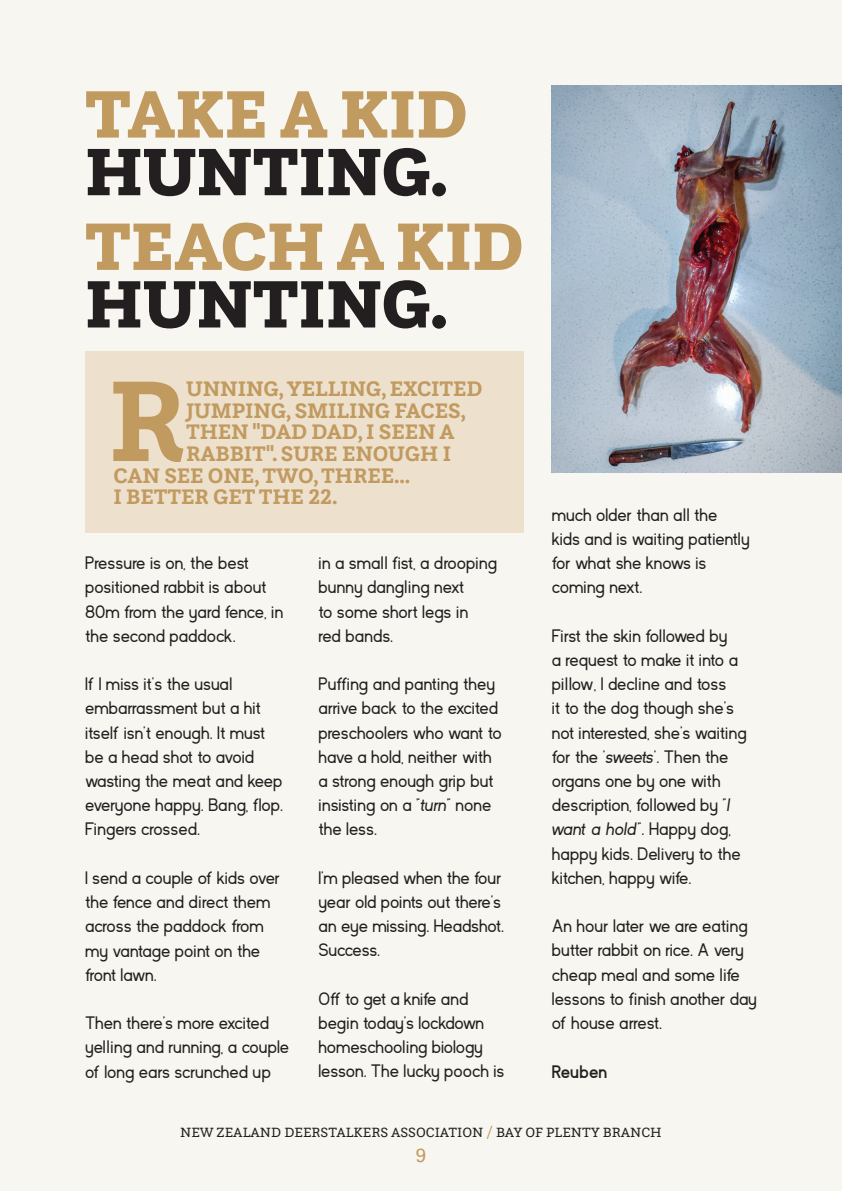
<style>
.page{position:relative;width:842px;height:1191px;background:#f8f6f0}
.page>*{position:absolute;margin:0;border:0;box-sizing:border-box;transform-origin:0 0}
.t1{font:700 120px "Questa Slab";color:#c19a5f}
.t2{font:900 70px "Questa Slab";color:#c19a5f}
.t3{font:900 70px "Questa Slab";color:#231f20}
.t4{font:700 22px "Questa Slab";letter-spacing:-.005em;color:#c19a5f}
.t5{font:20px "Questa Slab";color:#c19a5f}
.t6{font:18px/24.2px "Kayak Sans";color:#231f20}
.t7{font:700 18px "Kayak Sans";color:#231f20}
.t8{font:14px "Questa Slab";color:#231f20}
.s1{font-style:italic}
.s2{color:#c19a5f}
</style>
<div class="page">
<div style="left:85px;top:351px;width:438px;height:181px;background:#ede1cd"></div>
<img style="left:552px;top:85px;width:290px;height:387px">
<h2 class="t2" style="left:85px;top:68px;width:384px">TAKE A KID</h2>
<h2 class="t3" style="left:85px;top:126px;width:364px">HUNTING.</h2>
<h2 class="t2" style="left:85px;top:200px;width:440px">TEACH A KID</h2>
<h2 class="t3" style="left:85px;top:258px;width:364px">HUNTING.</h2>
<h1 class="t1" style="left:108px;top:344px;width:80px">R</h1>
<p class="t4" style="left:186px;top:375px;width:298px">UNNING, YELLING, EXCITED</p>
<p class="t4" style="left:186px;top:396px;width:281px">JUMPING, SMILING FACES,</p>
<p class="t4" style="left:186px;top:418px;width:270px">THEN "DAD DAD, I SEEN A</p>
<p class="t4" style="left:186px;top:439px;width:266px">RABBIT". SURE ENOUGH I</p>
<p class="t4" style="left:113px;top:461px;width:298px">CAN SEE ONE, TWO, THREE...</p>
<p class="t4" style="left:113px;top:483px;width:226px">I BETTER GET THE 22.</p>
<p class="t6" style="left:85px;top:551px;width:200px">Pressure is on, the best positioned rabbit is about<br>80m from the yard fence, in the second paddock.</p>
<p class="t6" style="left:85px;top:672px;width:200px">If I miss it's the usual embarrassment but a hit itself isn't enough. It must be a head shot to avoid wasting the meat and keep everyone happy. Bang, flop.<br>Fingers crossed.</p>
<p class="t6" style="left:85px;top:866px;width:197px">I send a couple of kids over the fence and direct them across the paddock from my vantage point on the front lawn.</p>
<p class="t6" style="left:85px;top:1011px;width:206px">Then there's more excited yelling and running, a couple of long ears scrunched up</p>
<p class="t6" style="left:318px;top:551px;width:180px">in a small fist, a drooping bunny dangling next<br>to some short legs in<br>red bands.</p>
<p class="t6" style="left:318px;top:672px;width:185px">Puffing and panting they arrive back to the excited preschoolers who want to have a hold, neither with a strong enough grip but insisting on a "<span class="s1">turn</span>" none the less.</p>
<p class="t6" style="left:318px;top:866px;width:187px">I'm pleased when the four year old points out there's an eye missing. Headshot.<br>Success.</p>
<p class="t6" style="left:318px;top:987px;width:187px">Off to get a knife and begin today's lockdown homeschooling biology lesson. The lucky pooch is</p>
<p class="t6" style="left:552px;top:503px;width:199px">much older than all the kids and is waiting patiently for what she knows is coming next.</p>
<p class="t6" style="left:552px;top:624px;width:196px">First the skin followed by<br>a request to make it into a pillow, I decline and toss<br>it to the dog though she's not interested, she's waiting for the '<span class="s1">sweets</span>'. Then the organs one by one with description, followed by "<span class="s1">I want a hold</span>". Happy dog, happy kids. Delivery to the kitchen, happy wife.</p>
<p class="t6" style="left:552px;top:914px;width:207px">An hour later we are eating butter rabbit on rice. A very cheap meal and some life lessons to finish another day of house arrest.</p>
<p class="t7" style="left:552px;top:1061px;width:57px">Reuben</p>
<p class="t8" style="left:180px;top:1123px;width:483px">NEW ZEALAND DEERSTALKERS ASSOCIATION <span class="s2">/</span> BAY OF PLENTY BRANCH</p>
<p class="t5" style="left:415px;top:1142px;width:12px">9</p>
</div>
